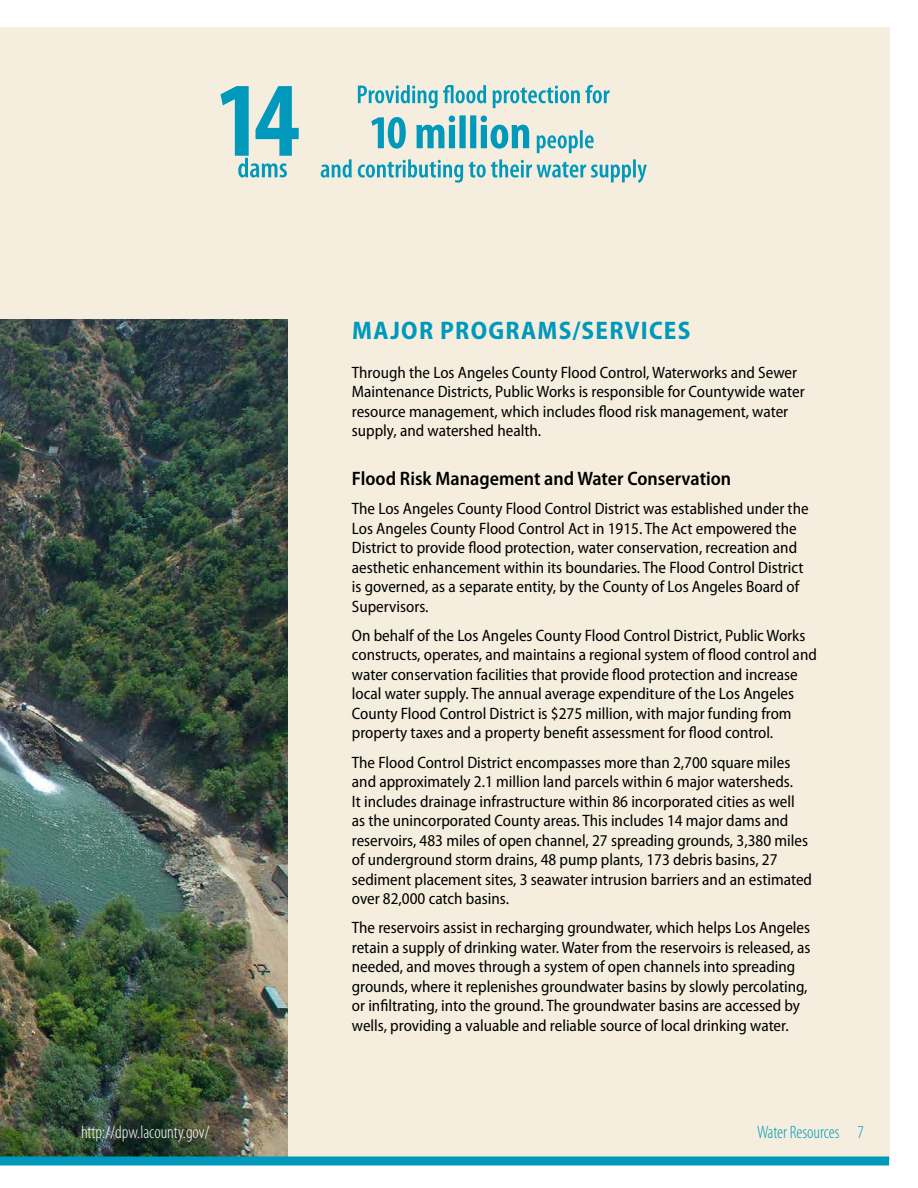
<style>
.page{position:relative;width:918px;height:1188px;background:#fff}
.page>*{position:absolute;margin:0;border:0;box-sizing:border-box;transform-origin:0 0}
.t1{font:700 semi-condensed 25.5px "Myriad Pro";letter-spacing:.05em;color:#0099bc}
.t2{font:600 semi-condensed 19.5px "Myriad Pro";color:#000}
.t3{font:300 condensed 18px "Myriad Pro";color:#fff}
.t4{font:300 condensed 18px "Myriad Pro";color:#0099bc}
.t5{font:semi-condensed 16.5px/19.5px "Myriad Pro";color:#000}
</style>
<div class="page">
<div style="left:0;top:27px;width:889px;height:1134px;background:#f5eede"></div>
<img style="left:0;top:320px;width:288px;height:836px">
<div style="left:0;top:1156px;width:889px;height:10px;background:#0099bc"></div>
<svg style="left:371px;top:115px;width:223px;height:38px"></svg>
<svg style="left:358px;top:85px;width:252px;height:23px"></svg>
<svg style="left:321px;top:159px;width:326px;height:24px"></svg>
<svg style="left:221px;top:86px;width:78px;height:92px"></svg>
<h1 class="t1" style="left:352px;top:316px;width:340px">MAJOR PROGRAMS/SERVICES</h1>
<p class="t5" style="left:352px;top:363px;width:454px">Through the Los Angeles County Flood Control, Waterworks and Sewer Maintenance Districts, Public Works is responsible for Countywide water resource management, which includes flood risk management, water supply, and watershed health.</p>
<p class="t2" style="left:352px;top:468px;width:381px">Flood Risk Management and Water Conservation</p>
<p class="t5" style="left:352px;top:499px;width:458px">The Los Angeles County Flood Control District was established under the Los Angeles County Flood Control Act in 1915. The Act empowered the District to provide flood protection, water conservation, recreation and aesthetic enhancement within its boundaries. The Flood Control District is governed, as a separate entity, by the County of Los Angeles Board of Supervisors.</p>
<p class="t5" style="left:352px;top:626px;width:467px">On behalf of the Los Angeles County Flood Control District, Public Works constructs, operates, and maintains a regional system of flood control and water conservation facilities that provide flood protection and increase local water supply. The annual average expenditure of the Los Angeles County Flood Control District is $275 million, with major funding from property taxes and a property benefit assessment for flood control.</p>
<p class="t5" style="left:352px;top:753px;width:462px">The Flood Control District encompasses more than 2,700 square miles and approximately 2.1 million land parcels within 6 major watersheds.<br>It includes drainage infrastructure within 86 incorporated cities as well as the unincorporated County areas. This includes 14 major dams and reservoirs, 483 miles of open channel, 27 spreading grounds, 3,380 miles of underground storm drains, 48 pump plants, 173 debris basins, 27 sediment placement sites, 3 seawater intrusion barriers and an estimated over 82,000 catch basins.</p>
<p class="t5" style="left:352px;top:919px;width:460px">The reservoirs assist in recharging groundwater, which helps Los Angeles retain a supply of drinking water. Water from the reservoirs is released, as needed, and moves through a system of open channels into spreading grounds, where it replenishes groundwater basins by slowly percolating, or infiltrating, into the ground. The groundwater basins are accessed by wells, providing a valuable and reliable source of local drinking water.</p>
<p class="t3" style="left:81px;top:1123px;width:130px">http://dpw.lacounty.gov/</p>
<p class="t4" style="left:757px;top:1123px;width:108px">Water Resources 7</p>
</div>
